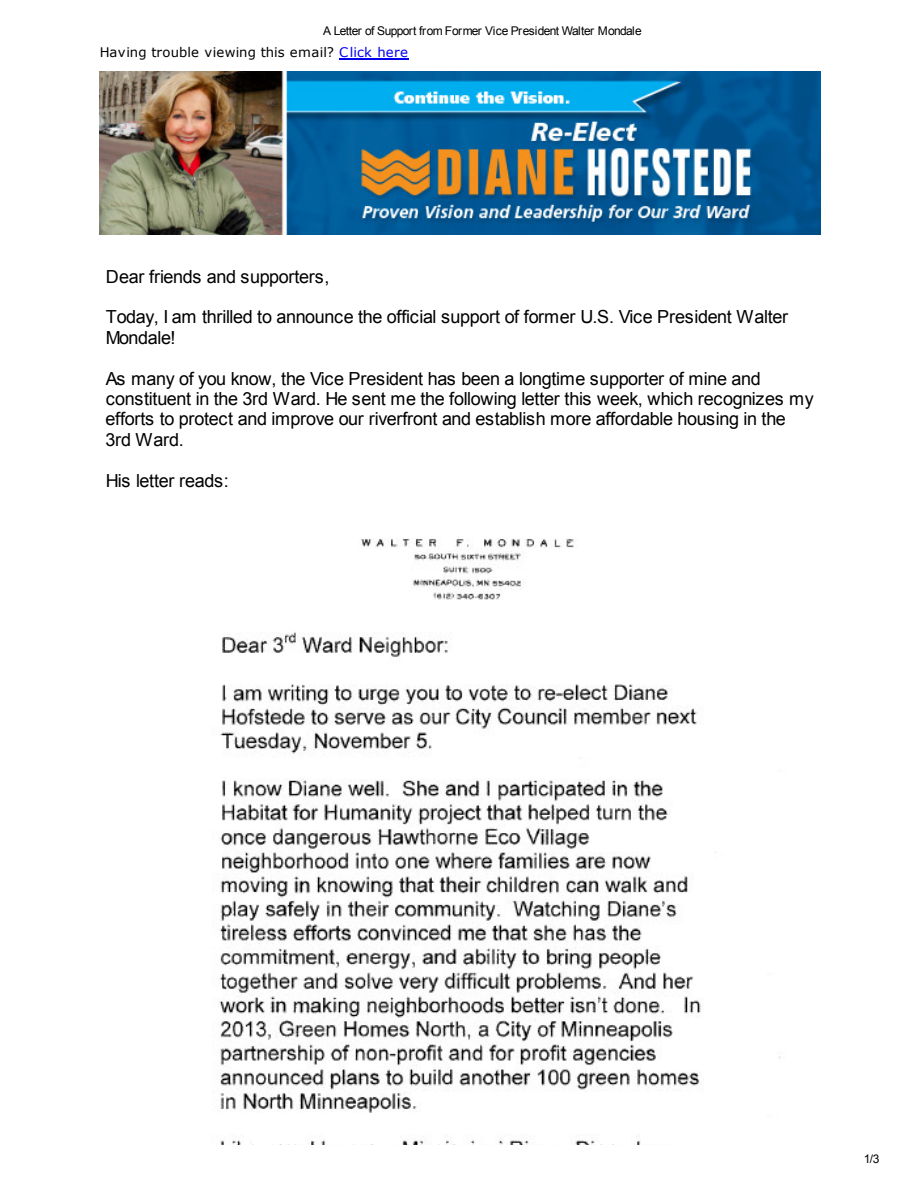
<style>
.page{position:relative;width:918px;height:1188px;background:#fff}
.page>*{position:absolute;margin:0;border:0;box-sizing:border-box;transform-origin:0 0}
.t1{font:18px/20.4px "Arial";letter-spacing:-.025em;color:#000}
.t2{font:13.2px "Verdana";letter-spacing:.005em;color:#000}
.t3{font:12px "Arial";letter-spacing:-.055em;color:#000}
.s1{color:#00e}
</style>
<div class="page">
<hr style="left:339px;top:58px;width:70px;height:1px;background:#00e">
<img style="left:100px;top:71px;width:721px;height:164px">
<img style="left:212px;top:538px;width:569px;height:607px">
<p class="t3" style="left:323px;top:22px;width:320px">A Letter of Support from Former Vice President Walter Mondale</p>
<p class="t2" style="left:100px;top:43px;width:310px">Having trouble viewing this email? <span class="s1">Click here</span></p>
<p class="t1" style="left:106px;top:266px;width:225px">Dear friends and supporters,</p>
<p class="t1" style="left:106px;top:307px;width:684px">Today, I am thrilled to announce the official support of former U.S. Vice President Walter<br>Mondale!</p>
<p class="t1" style="left:106px;top:368px;width:710px">As many of you know, the Vice President has been a longtime supporter of mine and constituent in the 3rd Ward. He sent me the following letter this week, which recognizes my efforts to protect and improve our riverfront and establish more affordable housing in the 3rd Ward.</p>
<p class="t1" style="left:106px;top:470px;width:124px">His letter reads:</p>
<p class="t3" style="left:864px;top:1150px;width:17px">1/3</p>
</div>
